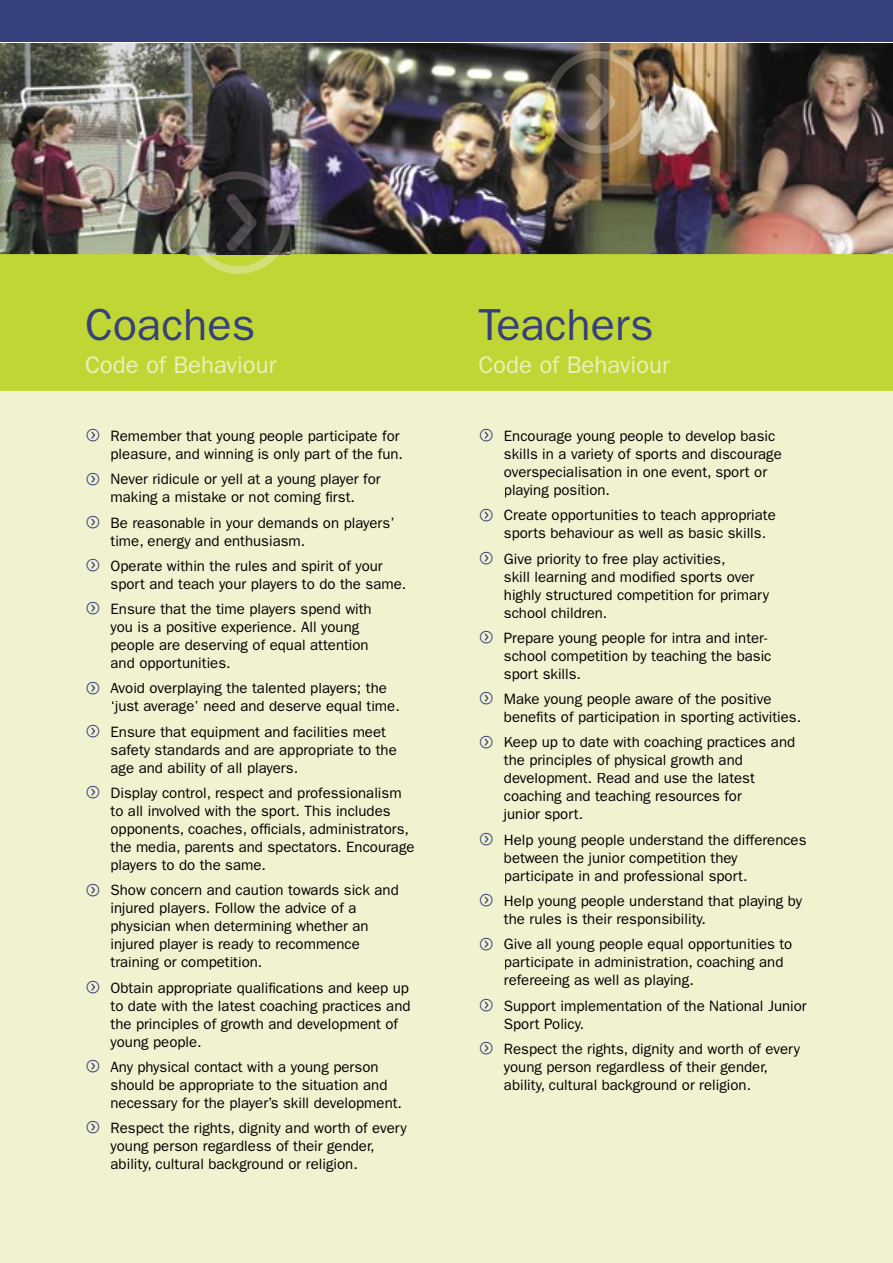
<style>
.page{position:relative;width:893px;height:1263px;background:#fff}
.page>*{position:absolute;margin:0;border:0;box-sizing:border-box;transform-origin:0 0}
.t1{font:128.25px "Button Bonus Circle Positive";color:#d4e077}
.t2{font:45px "Franklin Gothic";color:#36407c}
.t3{font:24px "Franklin Gothic";color:#edf0bd}
.t4{font:15px/18px "Franklin Gothic";color:#000}
.s1{font-family:"Button Bonus Circle Positive";font-size:15.75px;color:#36407c}
</style>
<div class="page">
<div style="left:0;top:383px;width:893px;height:880px;background:#f1f2d0"></div>
<div style="left:0;top:43px;width:893px;height:348px;background:#c0d634"></div>
<img style="left:0;top:43px;width:893px;height:211px">
<div style="left:0;top:0;width:893px;height:43px;background:#36407c"></div>
<img style="left:187px;top:171px;width:103px;height:83px">
<img style="left:546px;top:51px;width:103px;height:102px">
<hr style="left:0;top:42px;width:893px;height:1px;background:#fff">
<h1 class="t1" style="left:174px;top:167px;width:130px">f</h1>
<h2 class="t2" style="left:85px;top:299px;width:172px">Coaches</h2>
<h3 class="t3" style="left:85px;top:351px;width:193px">Code of Behaviour</h3>
<p class="t4" style="left:85px;top:427px;width:320px;text-align:right"><span class="s1">f</span> Remember that young people participate for pleasure, and winning is only part of the fun.</p>
<p class="t4" style="left:85px;top:470px;width:297px;text-align:center"><span class="s1">f</span> Never ridicule or yell at a young player for making a mistake or not coming first.</p>
<p class="t4" style="left:111px;top:514px;width:286px;text-indent:-26px"><span class="s1">f</span> Be reasonable in your demands on players’ time, energy and enthusiasm.</p>
<p class="t4" style="left:111px;top:557px;width:297px;text-indent:-26px"><span class="s1">f</span> Operate within the rules and spirit of your sport and teach your players to do the same.</p>
<p class="t4" style="left:111px;top:600px;width:263px;text-indent:-26px"><span class="s1">f</span> Ensure that the time players spend with you is a positive experience. All young people are deserving of equal attention and opportunities.</p>
<p class="t4" style="left:111px;top:679px;width:291px;text-indent:-26px"><span class="s1">f</span> Avoid overplaying the talented players; the ‘just average’ need and deserve equal time.</p>
<p class="t4" style="left:111px;top:723px;width:288px;text-indent:-26px"><span class="s1">f</span> Ensure that equipment and facilities meet safety standards and are appropriate to the age and ability of all players.</p>
<p class="t4" style="left:111px;top:784px;width:306px;text-indent:-26px"><span class="s1">f</span> Display control, respect and professionalism to all involved with the sport. This includes opponents, coaches, officials, administrators, the media, parents and spectators. Encourage players to do the same.</p>
<p class="t4" style="left:111px;top:881px;width:290px;text-indent:-26px"><span class="s1">f</span> Show concern and caution towards sick and injured players. Follow the advice of a physician when determining whether an injured player is ready to recommence training or competition.</p>
<p class="t4" style="left:111px;top:978px;width:301px;text-indent:-26px"><span class="s1">f</span> Obtain appropriate qualifications and keep up to date with the latest coaching practices and the principles of growth and development of young people.</p>
<p class="t4" style="left:111px;top:1058px;width:293px;text-indent:-26px"><span class="s1">f</span> Any physical contact with a young person should be appropriate to the situation and necessary for the player’s skill development.</p>
<p class="t4" style="left:111px;top:1119px;width:298px;text-indent:-26px"><span class="s1">f</span> Respect the rights, dignity and worth of every young person regardless of their gender, ability, cultural background or religion.</p>
<h2 class="t2" style="left:478px;top:299px;width:177px">Teachers</h2>
<h3 class="t3" style="left:478px;top:351px;width:193px">Code of Behaviour</h3>
<p class="t4" style="left:504px;top:427px;width:279px;text-indent:-26px"><span class="s1">f</span> Encourage young people to develop basic skills in a variety of sports and discourage overspecialisation in one event, sport or playing position.</p>
<p class="t4" style="left:504px;top:506px;width:273px;text-indent:-26px"><span class="s1">f</span> Create opportunities to teach appropriate sports behaviour as well as basic skills.</p>
<p class="t4" style="left:504px;top:550px;width:267px;text-indent:-26px"><span class="s1">f</span> Give priority to free play activities,<br>skill learning and modified sports over highly structured competition for primary school children.</p>
<p class="t4" style="left:504px;top:629px;width:269px;text-indent:-26px"><span class="s1">f</span> Prepare young people for intra and inter&shy;school competition by teaching the basic sport skills.</p>
<p class="t4" style="left:504px;top:690px;width:299px;text-indent:-26px"><span class="s1">f</span> Make young people aware of the positive benefits of participation in sporting activities.</p>
<p class="t4" style="left:504px;top:733px;width:293px;text-indent:-26px"><span class="s1">f</span> Keep up to date with coaching practices and the principles of physical growth and development. Read and use the latest coaching and teaching resources for<br>junior sport.</p>
<p class="t4" style="left:504px;top:831px;width:304px;text-indent:-26px"><span class="s1">f</span> Help young people understand the differences between the junior competition they participate in and professional sport.</p>
<p class="t4" style="left:504px;top:892px;width:300px;text-indent:-26px"><span class="s1">f</span> Help young people understand that playing by the rules is their responsibility.</p>
<p class="t4" style="left:504px;top:935px;width:290px;text-indent:-26px"><span class="s1">f</span> Give all young people equal opportunities to participate in administration, coaching and refereeing as well as playing.</p>
<p class="t4" style="left:504px;top:996px;width:304px;text-indent:-26px"><span class="s1">f</span> Support implementation of the National Junior<br>Sport Policy.</p>
<p class="t4" style="left:504px;top:1040px;width:298px;text-indent:-26px"><span class="s1">f</span> Respect the rights, dignity and worth of every young person regardless of their gender, ability, cultural background or religion.</p>
</div>
